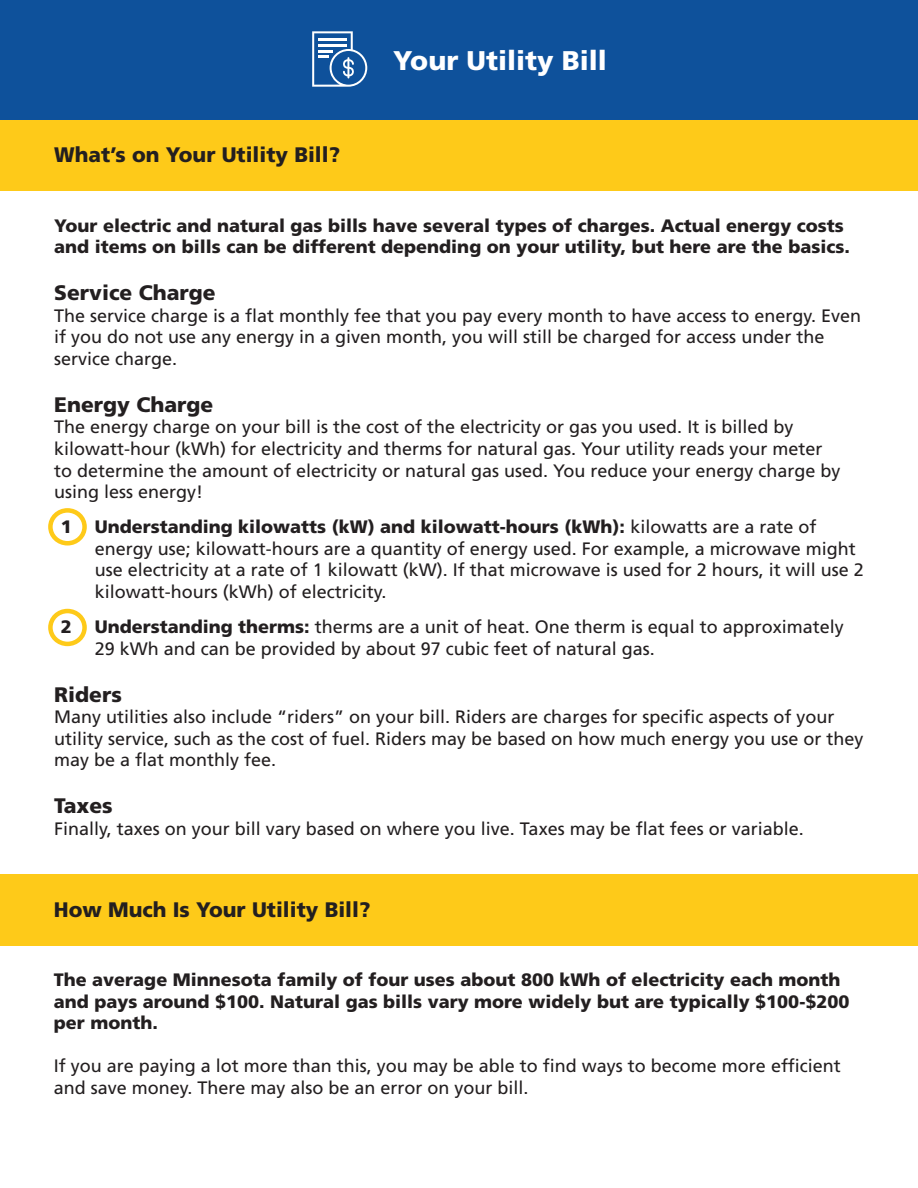
<style>
.page{position:relative;width:918px;height:1188px;background:#fff}
.page>*{position:absolute;margin:0;border:0;box-sizing:border-box;transform-origin:0 0}
.t1{font:900 27px "Frutiger LT Std";color:#fff}
.t2{font:900 21px "Frutiger LT Std";color:#231f20}
.t3{font:18px/21.6px "Frutiger LT Std";color:#231f20}
.t4{font:900 18px/21.6px "Frutiger LT Std";color:#231f20}
.s1{font-weight:900}
</style>
<div class="page">
<div style="left:0;top:119px;width:918px;height:72px;background:#feca19"></div>
<div style="left:0;top:0;width:918px;height:119px;background:#0e519b"></div>
<div style="left:0;top:874px;width:918px;height:71px;background:#feca19"></div>
<svg style="left:312px;top:31px;width:55px;height:56px"></svg>
<div style="left:48px;top:508px;width:39px;height:38px;border:4px solid #feca19;border-radius:50%"></div>
<div style="left:48px;top:609px;width:39px;height:37px;border:4px solid #feca19;border-radius:50%"></div>
<p class="t2" style="left:54px;top:142px;width:287px">What’s on Your Utility Bill?</p>
<h1 class="t1" style="left:393px;top:44px;width:215px">Your Utility Bill</h1>
<p class="t4" style="left:54px;top:215px;width:797px">Your electric and natural gas bills have several types of charges. Actual energy costs and items on bills can be different depending on your utility, but here are the basics.</p>
<p class="t2" style="left:54px;top:280px;width:163px">Service Charge</p>
<p class="t3" style="left:54px;top:305px;width:808px">The service charge is a flat monthly fee that you pay every month to have access to energy. Even if you do not use any energy in a given month, you will still be charged for access under the service charge.</p>
<p class="t2" style="left:54px;top:392px;width:161px">Energy Charge</p>
<p class="t3" style="left:54px;top:416px;width:788px">The energy charge on your bill is the cost of the electricity or gas you used. It is billed by kilowatt-hour (kWh) for electricity and therms for natural gas. Your utility reads your meter to determine the amount of electricity or natural gas used. You reduce your energy charge by using less energy!</p>
<p class="t4" style="left:61px;top:516px;width:13px">1</p>
<p class="t3" style="left:95px;top:516px;width:771px"><span class="s1">Understanding kilowatts (kW) and kilowatt-hours (kWh):</span> kilowatts are a rate of energy use; kilowatt-hours are a quantity of energy used. For example, a microwave might use electricity at a rate of 1 kilowatt (kW). If that microwave is used for 2 hours, it will use 2 kilowatt-hours (kWh) of electricity.</p>
<p class="t4" style="left:61px;top:616px;width:13px">2</p>
<p class="t3" style="left:95px;top:616px;width:751px"><span class="s1">Understanding therms:</span> therms are a unit of heat. One therm is equal to approximately<br>29 kWh and can be provided by about 97 cubic feet of natural gas.</p>
<p class="t2" style="left:54px;top:681px;width:69px">Riders</p>
<p class="t3" style="left:54px;top:706px;width:811px">Many utilities also include “riders” on your bill. Riders are charges for specific aspects of your utility service, such as the cost of fuel. Riders may be based on how much energy you use or they may be a flat monthly fee.</p>
<p class="t2" style="left:54px;top:793px;width:60px">Taxes</p>
<p class="t3" style="left:54px;top:818px;width:751px">Finally, taxes on your bill vary based on where you live. Taxes may be flat fees or variable.</p>
<p class="t2" style="left:54px;top:896px;width:318px">How Much Is Your Utility Bill?</p>
<p class="t4" style="left:54px;top:969px;width:797px">The average Minnesota family of four uses about 800 kWh of electricity each month and pays around $100. Natural gas bills vary more widely but are typically $100-$200 per month.</p>
<p class="t3" style="left:54px;top:1055px;width:788px">If you are paying a lot more than this, you may be able to find ways to become more efficient and save money. There may also be an error on your bill.</p>
</div>
